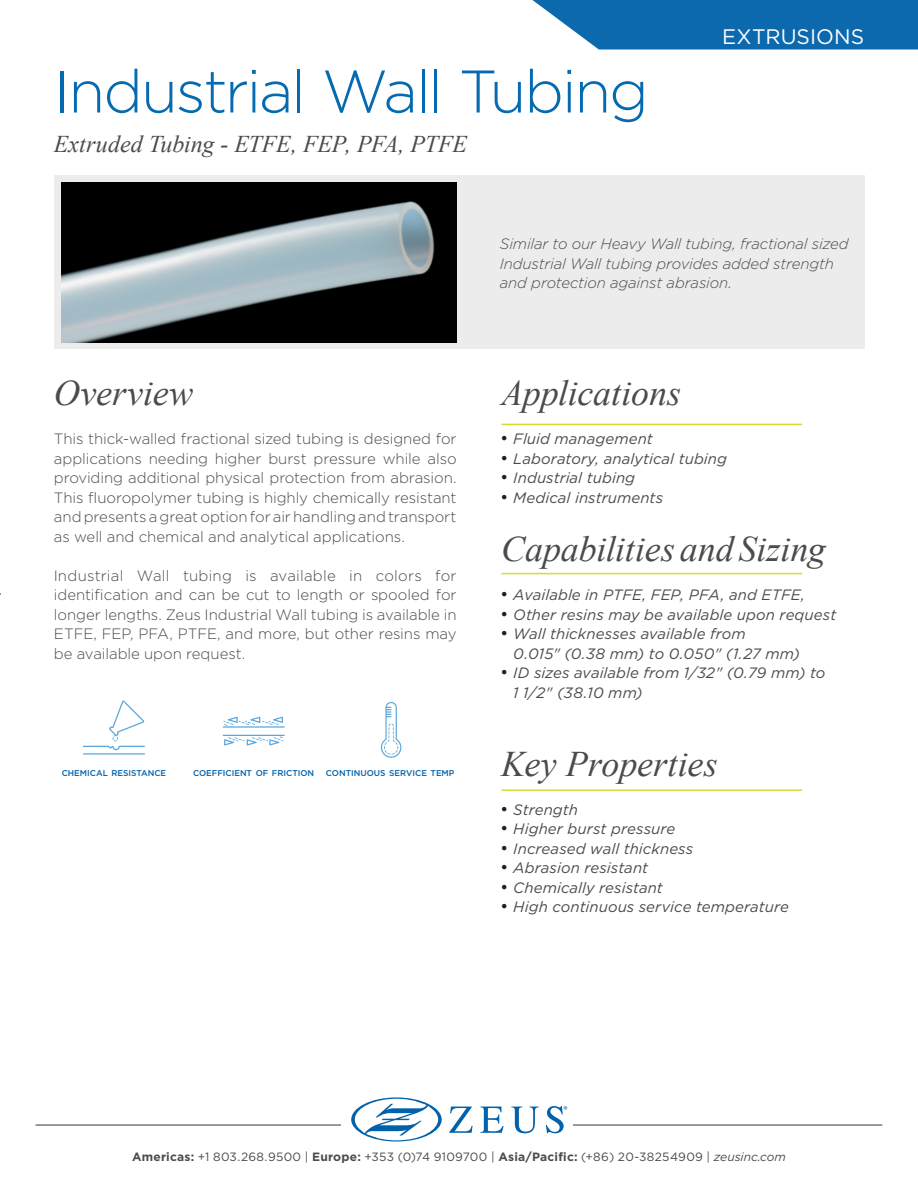
<style>
.page{position:relative;width:918px;height:1188px;background:#fff}
.page>*{position:absolute;margin:0;border:0;box-sizing:border-box;transform-origin:0 0}
.t1{font:300 60px "Gotham";letter-spacing:-.035em;color:#066ab1}
.t2{font:italic 36px "Times New Roman";letter-spacing:-.005em;color:#4a4b4b}
.t3{font:italic 24px "Times New Roman";letter-spacing:-.005em;color:#4a4b4b}
.t4{font:21px "Gotham";color:#fff}
.t5{font:300 15px/19.5px "Gotham";letter-spacing:-.005em;color:#4a4b4b;text-align:justify}
.t6{font:italic 15px/19.5px "Gotham";letter-spacing:.005em;color:#4a4b4b}
.t7{font:italic 300 15px "Gotham";letter-spacing:-.01em;color:#4a4b4b}
.t8{font:12px "Gotham";letter-spacing:.025em;color:#4a4b4b}
.t9{font:500 8.4px "Gotham";color:#0161aa}
.s1{font-family:"Times New Roman";font-style:normal;font-size:18px;color:#231f20}
.s2{font-weight:700;color:#4b4c4c}
.s3{font-style:italic}
</style>
<div class="page">
<hr style="left:36px;top:1124px;width:846px;height:2px;background:#797a78">
<div style="left:341px;top:1101px;width:232px;height:35px;background:#fff"></div>
<svg style="left:449px;top:1107px;width:24px;height:26px"></svg>
<svg style="left:480px;top:1107px;width:24px;height:26px"></svg>
<svg style="left:511px;top:1107px;width:28px;height:26px"></svg>
<svg style="left:351px;top:1097px;width:91px;height:45px"></svg>
<svg style="left:546px;top:1106px;width:21px;height:27px"></svg>
<svg style="left:223px;top:717px;width:62px;height:29px"></svg>
<svg style="left:381px;top:702px;width:20px;height:56px"></svg>
<svg style="left:83px;top:700px;width:62px;height:55px"></svg>
<div style="left:54px;top:176px;width:810px;height:173px;background:#ebeceb"></div>
<hr style="left:501px;top:424px;width:301px;height:1px;background:#d5df30">
<hr style="left:501px;top:573px;width:301px;height:1px;background:#d5df30">
<hr style="left:501px;top:789px;width:301px;height:2px;background:#d5df30">
<img style="left:61px;top:182px;width:396px;height:161px">
<svg style="left:532px;top:0;width:386px;height:50px;background:#2477b5"></svg>
<p class="t1" style="left:54px;top:53px;width:596px">Industrial Wall Tubing</p>
<p class="t3" style="left:54px;top:127px;width:415px">Extruded Tubing - ETFE, FEP, PFA, PTFE</p>
<p class="t4" style="left:722px;top:23px;width:144px">EXTRUSIONS</p>
<p class="t7" style="left:500px;top:234px;width:350px">Similar to our Heavy Wall tubing, fractional sized</p>
<p class="t7" style="left:500px;top:254px;width:336px">Industrial Wall tubing provides added strength</p>
<p class="t7" style="left:500px;top:273px;width:234px">and protection against abrasion.</p>
<p class="t2" style="left:54px;top:368px;width:141px">Overview</p>
<p class="t2" style="left:501px;top:368px;width:181px">Applications</p>
<p class="t5" style="left:54px;top:429px;width:404px">This thick-walled fractional sized tubing is designed for applications needing higher burst pressure while also providing additional physical protection from abrasion.<br>This fluoropolymer tubing is highly chemically resistant and presents a great option for air handling and transport as well and chemical and analytical applications.</p>
<p class="t5" style="left:54px;top:565px;width:404px">Industrial Wall tubing is available in colors for identification and can be cut to length or spooled for longer lengths. Zeus Industrial Wall tubing is available in ETFE, FEP, PFA, PTFE, and more, but other resins may be available upon request.</p>
<p class="t9" style="left:62px;top:767px;width:106px">CHEMICAL RESISTANCE</p>
<p class="t9" style="left:193px;top:767px;width:123px">COEFFICIENT OF FRICTION</p>
<p class="t9" style="left:326px;top:767px;width:130px">CONTINUOUS SERVICE TEMP</p>
<p class="t6" style="left:501px;top:429px;width:153px"><span class="s1">•</span> Fluid management</p>
<p class="t6" style="left:501px;top:448px;width:227px"><span class="s1">•</span> Laboratory, analytical tubing</p>
<p class="t6" style="left:501px;top:468px;width:135px"><span class="s1">•</span> Industrial tubing</p>
<p class="t6" style="left:501px;top:487px;width:163px"><span class="s1">•</span> Medical instruments</p>
<p class="t2" style="left:501px;top:524px;width:326px">Capabilities and Sizing</p>
<p class="t6" style="left:501px;top:585px;width:305px"><span class="s1">•</span> Available in PTFE, FEP, PFA, and ETFE,</p>
<p class="t6" style="left:501px;top:604px;width:337px"><span class="s1">•</span> Other resins may be available upon request</p>
<p class="t6" style="left:513px;top:624px;width:288px;text-indent:-12px"><span class="s1">•</span> Wall thicknesses available from<br>0.015" (0.38 mm) to 0.050" (1.27 mm)</p>
<p class="t6" style="left:513px;top:663px;width:314px;text-indent:-12px"><span class="s1">•</span> ID sizes available from 1/32" (0.79 mm) to<br>1 1/2" (38.10 mm)</p>
<p class="t2" style="left:501px;top:739px;width:218px">Key Properties</p>
<p class="t6" style="left:501px;top:799px;width:78px"><span class="s1">•</span> Strength</p>
<p class="t6" style="left:501px;top:819px;width:176px"><span class="s1">•</span> Higher burst pressure</p>
<p class="t6" style="left:501px;top:838px;width:194px"><span class="s1">•</span> Increased wall thickness</p>
<p class="t6" style="left:501px;top:858px;width:148px"><span class="s1">•</span> Abrasion resistant</p>
<p class="t6" style="left:501px;top:877px;width:163px"><span class="s1">•</span> Chemically resistant</p>
<p class="t6" style="left:501px;top:897px;width:289px"><span class="s1">•</span> High continuous service temperature</p>
<p class="t8" style="left:132px;top:1149px;width:655px"><span class="s2">Americas:</span> +1 803.268.9500 | <span class="s2">Europe:</span> +353 (0)74 9109700 | <span class="s2">Asia/Pacific:</span> (+86) 20-38254909 | <span class="s3">zeusinc.com</span></p>
</div>
